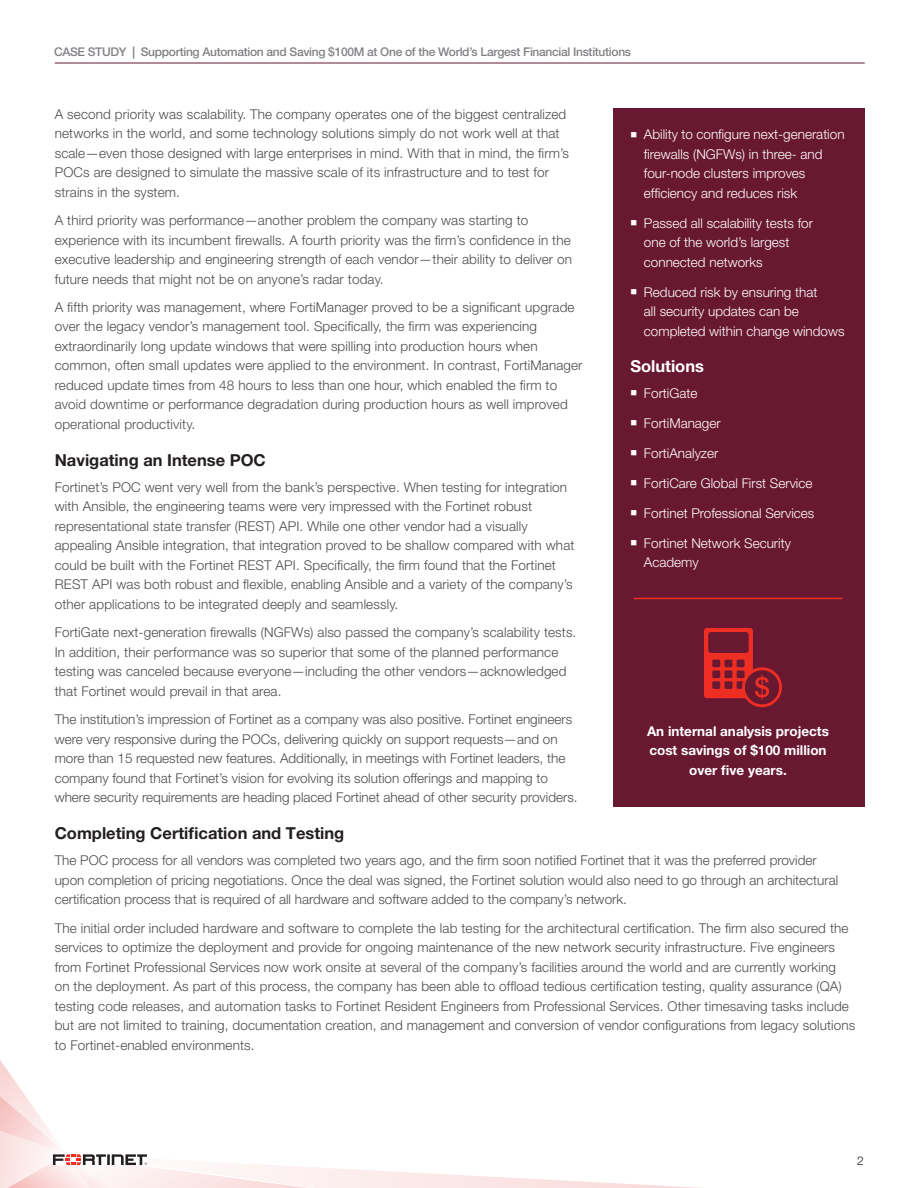
<style>
.page{position:relative;width:918px;height:1188px;background:#fff}
.page>*{position:absolute;margin:0;border:0;box-sizing:border-box;transform-origin:0 0}
.t1{font:700 16.5px "Helvetica Neue LT Pro";color:#231f20}
.t2{font:700 16.5px "Helvetica Neue LT Pro";color:#fff}
.t3{font:300 13.5px/19.5px "Helvetica Neue LT Pro";letter-spacing:.01em;color:#4b4c4d}
.t4{font:300 13.5px/19.5px "Helvetica Neue LT Pro";color:#fff}
.t5{font:700 13.5px/19.5px "Helvetica Neue LT Pro";color:#fff;text-align:center}
.t6{font:500 12px "Helvetica Neue LT Pro";letter-spacing:-.025em;color:#808285}
.t7{font:300 12px "Helvetica Neue LT Pro";color:#231f20}
.s1{font-weight:700}
</style>
<div class="page">
<hr style="left:55px;top:63px;width:810px;height:1px;background:#691831">
<svg style="left:0;top:1060px;width:700px;height:128px"></svg>
<div style="left:613px;top:108px;width:252px;height:699px;background:#691831"></div>
<hr style="left:634px;top:598px;width:208px;height:1px;background:#ee2e22">
<svg style="left:704px;top:628px;width:78px;height:79px"></svg>
<p class="t6" style="left:54px;top:44px;width:579px">CASE STUDY <span class="s1">|</span> Supporting Automation and Saving $100M at One of the World’s Largest Financial Institutions</p>
<p class="t3" style="left:55px;top:104px;width:516px">A second priority was scalability. The company operates one of the biggest centralized networks in the world, and some technology solutions simply do not work well at that scale—even those designed with large enterprises in mind. With that in mind, the firm’s POCs are designed to simulate the massive scale of its infrastructure and to test for strains in the system.</p>
<p class="t3" style="left:55px;top:210px;width:519px">A third priority was performance—another problem the company was starting to experience with its incumbent firewalls. A fourth priority was the firm’s confidence in the executive leadership and engineering strength of each vendor—their ability to deliver on future needs that might not be on anyone’s radar today.</p>
<p class="t3" style="left:55px;top:297px;width:529px">A fifth priority was management, where FortiManager proved to be a significant upgrade over the legacy vendor’s management tool. Specifically, the firm was experiencing extraordinarily long update windows that were spilling into production hours when common, often small updates were applied to the environment. In contrast, FortiManager reduced update times from 48 hours to less than one hour, which enabled the firm to avoid downtime or performance degradation during production hours as well improved operational productivity.</p>
<p class="t1" style="left:55px;top:450px;width:213px">Navigating an Intense POC</p>
<p class="t3" style="left:55px;top:477px;width:521px">Fortinet’s POC went very well from the bank’s perspective. When testing for integration with Ansible, the engineering teams were very impressed with the Fortinet robust representational state transfer (REST) API. While one other vendor had a visually appealing Ansible integration, that integration proved to be shallow compared with what could be built with the Fortinet REST API. Specifically, the firm found that the Fortinet REST API was both robust and flexible, enabling Ansible and a variety of the company’s other applications to be integrated deeply and seamlessly.</p>
<p class="t3" style="left:55px;top:622px;width:523px">FortiGate next-generation firewalls (NGFWs) also passed the company’s scalability tests.<br>In addition, their performance was so superior that some of the planned performance testing was canceled because everyone—including the other vendors—acknowledged that Fortinet would prevail in that area.</p>
<p class="t3" style="left:55px;top:709px;width:524px">The institution’s impression of Fortinet as a company was also positive. Fortinet engineers were very responsive during the POCs, delivering quickly on support requests—and on more than 15 requested new features. Additionally, in meetings with Fortinet leaders, the company found that Fortinet’s vision for evolving its solution offerings and mapping to where security requirements are heading placed Fortinet ahead of other security providers.</p>
<p class="t1" style="left:55px;top:823px;width:291px">Completing Certification and Testing</p>
<p class="t3" style="left:55px;top:850px;width:785px">The POC process for all vendors was completed two years ago, and the firm soon notified Fortinet that it was the preferred provider upon completion of pricing negotiations. Once the deal was signed, the Fortinet solution would also need to go through an architectural certification process that is required of all hardware and software added to the company’s network.</p>
<p class="t3" style="left:55px;top:918px;width:802px">The initial order included hardware and software to complete the lab testing for the architectural certification. The firm also secured the services to optimize the deployment and provide for ongoing maintenance of the new network security infrastructure. Five engineers from Fortinet Professional Services now work onsite at several of the company’s facilities around the world and are currently working<br>on the deployment. As part of this process, the company has been able to offload tedious certification testing, quality assurance (QA) testing code releases, and automation tasks to Fortinet Resident Engineers from Professional Services. Other timesaving tasks include but are not limited to training, documentation creation, and management and conversion of vendor configurations from legacy solutions to Fortinet-enabled environments.</p>
<p class="t4" style="left:644px;top:124px;width:202px;text-indent:-14px">■ Ability to configure next-generation firewalls (NGFWs) in three- and four-node clusters improves efficiency and reduces risk</p>
<p class="t4" style="left:644px;top:213px;width:171px;text-indent:-14px">■ Passed all scalability tests for one of the world’s largest connected networks</p>
<p class="t4" style="left:644px;top:282px;width:202px;text-indent:-14px">■ Reduced risk by ensuring that<br>all security updates can be completed within change windows</p>
<p class="t2" style="left:630px;top:356px;width:75px">Solutions</p>
<p class="t4" style="left:630px;top:383px;width:69px">■ FortiGate</p>
<p class="t4" style="left:630px;top:413px;width:92px">■ FortiManager</p>
<p class="t4" style="left:630px;top:443px;width:90px">■ FortiAnalyzer</p>
<p class="t4" style="left:630px;top:473px;width:184px">■ FortiCare Global First Service</p>
<p class="t4" style="left:630px;top:503px;width:186px">■ Fortinet Professional Services</p>
<p class="t4" style="left:644px;top:533px;width:149px;text-indent:-14px">■ Fortinet Network Security<br>Academy</p>
<p class="t5" style="left:647px;top:721px;width:183px">An internal analysis projects cost savings of $100 million over five years.</p>
<p class="t7" style="left:857px;top:1154px;width:8px">2</p>
</div>
